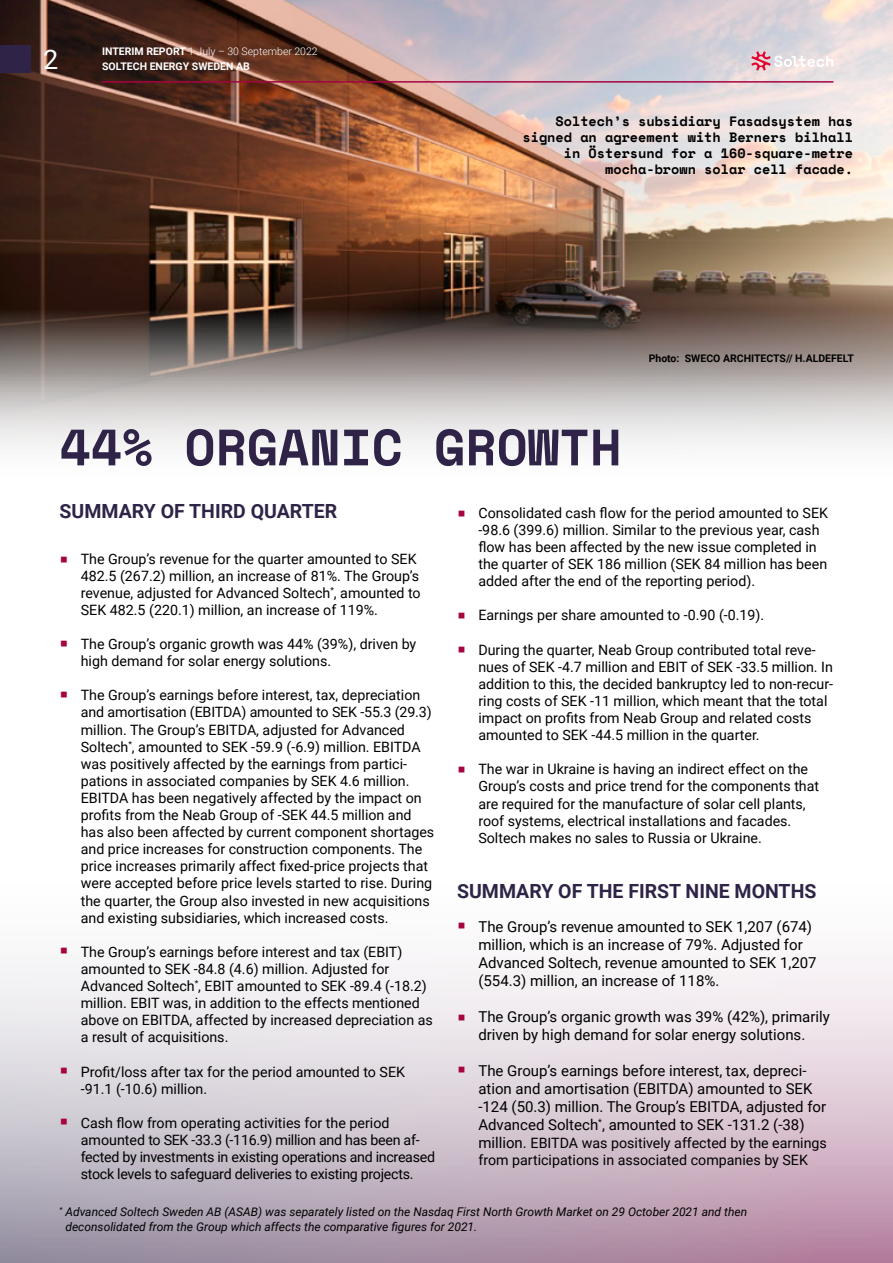
<style>
.page{position:relative;width:893px;height:1263px;background:#fff}
.page>*{position:absolute;margin:0;border:0;box-sizing:border-box;transform-origin:0 0}
.t1{font:700 51px "Space Mono";color:#2f2448}
.t2{font:27px "Roboto";color:#fff}
.t3{font:900 25.5px/51px "Arial";color:#a60441}
.t4{font:700 19.5px "Roboto";color:#2f2448}
.t5{font:15px/18px "Roboto";color:#000}
.t6{font:14.25px/17.1px "Roboto";color:#000}
.t7{font:14.25px/17.1px "Roboto";letter-spacing:-.02em;color:#000}
.t8{font:700 13.5px/16.2px "Space Mono";color:#000;text-align:right}
.t9{font:italic 12px/14.4px "Roboto";color:#000}
.t10{font:700 10.5px/15px "Roboto";color:#fff}
.t11{font:700 10.5px "Roboto";color:#000}
.s1{font-weight:300}
.s2{font-size:15px}
</style>
<div class="page">
<svg style="left:0;top:959px;width:893px;height:304px;background:#d4c7d2"></svg>
<img style="left:0;top:0;width:893px;height:447px">
<div style="left:0;top:45px;width:30px;height:28px;background:#2f2448"></div>
<hr style="left:102px;top:81px;width:731px;height:2px;background:#a60441">
<svg style="left:751px;top:51px;width:82px;height:20px"></svg>
<h2 class="t2" style="left:43px;top:41px;width:17px">2</h2>
<p class="t10" style="left:102px;top:44px;width:217px">INTERIM REPORT <span class="s1">1 July – 30 September 2022<br></span>SOLTECH ENERGY SWEDEN AB</p>
<p class="t8" style="left:522px;top:112px;width:332px">Soltech’s subsidiary Fasadsystem has signed an agreement with Berners bilhall in Östersund for a 160-square-metre mocha-brown solar cell facade.</p>
<p class="t11" style="left:649px;top:351px;width:207px">Photo: SWECO ARCHITECTS// H.ALDEFELT</p>
<h1 class="t1" style="left:60px;top:408px;width:563px">44% ORGANIC GROWTH</h1>
<h3 class="t4" style="left:60px;top:497px;width:279px">SUMMARY OF THIRD QUARTER</h3>
<h3 class="t3" style="left:60px;top:532px;width:11px">▪</h3>
<p class="t6" style="left:81px;top:549px;width:341px">The Group’s revenue for the quarter amounted to SEK 482.5 (267.2) million, an increase of 81%. The Group’s revenue, adjusted for Advanced Soltech<sup>*</sup>, amounted to SEK 482.5 (220.1) million, an increase of 119%.</p>
<p class="t6" style="left:81px;top:635px;width:337px">The Group’s organic growth was 44% (39%), driven by high demand for solar energy solutions.</p>
<p class="t6" style="left:81px;top:686px;width:355px">The Group’s earnings before interest, tax, depreciation and amortisation (EBITDA) amounted to SEK -55.3 (29.3) million. The Group’s EBITDA, adjusted for Advanced Soltech<sup>*</sup>, amounted to SEK -59.9 (-6.9) million. EBITDA was positively affected by the earnings from partici&shy;pations in associated companies by SEK 4.6 million.<br>EBITDA has been negatively affected by the impact on profits from the Neab Group of -SEK 44.5 million and has also been affected by current component shortages and price increases for construction components. The price increases primarily affect fixed-price projects that were accepted before price levels started to rise. During the quarter, the Group also invested in new acquisitions and existing subsidiaries, which increased costs.</p>
<p class="t6" style="left:81px;top:943px;width:354px">The Group’s earnings before interest and tax (EBIT) amounted to SEK -84.8 (4.6) million. Adjusted for Advanced Soltech<sup>*</sup>, EBIT amounted to SEK -89.4 (-18.2) million. EBIT was, in addition to the effects mentioned above on EBITDA, affected by increased depreciation as a result of acquisitions.</p>
<p class="t6" style="left:81px;top:1062px;width:326px">Profit/loss after tax for the period amounted to SEK -91.1 (-10.6) million.</p>
<p class="t7" style="left:81px;top:1114px;width:356px">Cash flow from operating activities for the period amounted to SEK -33.3 (-116.9) million and has been af&shy;fected by investments in existing operations and increased stock levels to safeguard deliveries to existing projects.</p>
<h3 class="t3" style="left:60px;top:616px;width:11px">▪ ▪</h3>
<h3 class="t3" style="left:60px;top:924px;width:11px">▪</h3>
<h3 class="t3" style="left:60px;top:1044px;width:11px">▪ ▪</h3>
<h3 class="t3" style="left:457px;top:486px;width:11px">▪</h3>
<h3 class="t3" style="left:457px;top:596px;width:11px;line-height:34.5px">▪ ▪</h3>
<h3 class="t3" style="left:457px;top:743px;width:11px">▪</h3>
<p class="t6" style="left:478px;top:504px;width:351px">Consolidated cash flow for the period amounted to SEK -98.6 (399.6) million. Similar to the previous year, cash flow has been affected by the new issue completed in the quarter of SEK 186 million (SEK 84 million has been added after the end of the reporting period).</p>
<p class="t6" style="left:478px;top:606px;width:287px">Earnings per share amounted to -0.90 (-0.19).</p>
<p class="t6" style="left:478px;top:640px;width:356px">During the quarter, Neab Group contributed total reve&shy;nues of SEK -4.7 million and EBIT of SEK -33.5 million. In addition to this, the decided bankruptcy led to non-recur&shy;ring costs of SEK -11 million, which meant that the total impact on profits from Neab Group and related costs amounted to SEK -44.5 million in the quarter.</p>
<p class="t6" style="left:478px;top:760px;width:342px">The war in Ukraine is having an indirect effect on the Group’s costs and price trend for the components that are required for the manufacture of solar cell plants, roof systems, electrical installations and facades.<br>Soltech makes no sales to Russia or Ukraine.</p>
<h3 class="t4" style="left:457px;top:878px;width:361px">SUMMARY OF THE FIRST NINE MONTHS</h3>
<h3 class="t3" style="left:457px;top:899px;width:11px">▪</h3>
<h3 class="t3" style="left:457px;top:989px;width:11px;line-height:52.5px">▪ ▪</h3>
<p class="t5" style="left:478px;top:917px;width:340px">The Group’s revenue amounted to SEK 1,207 (674) million, which is an increase of 79%. Adjusted for Advanced Soltech, revenue amounted to SEK 1,207 (554.3) million, an increase of 118%.</p>
<p class="t5" style="left:478px;top:1007px;width:353px">The Group’s organic growth was 39% (42%), primarily driven by high demand for solar energy solutions.</p>
<p class="t5" style="left:478px;top:1061px;width:349px">The Group’s earnings before interest, tax, depreci&shy;ation and amortisation (EBITDA) amounted to SEK -124 (50.3) million. The Group’s EBITDA, adjusted for Advanced Soltech<sup>*</sup>, amounted to SEK -131.2 (-38)</p>
<p class="t6" style="left:478px;top:1134px;width:350px"><span class="s2">million.</span> EBITDA was positively affected by the earnings from participations in associated companies by SEK</p>
<p class="t9" style="left:65px;top:1204px;width:683px;text-indent:-6px"><sup>*</sup> Advanced Soltech Sweden AB (ASAB) was separately listed on the Nasdaq First North Growth Market on 29 October 2021 and then deconsolidated from the Group which affects the comparative figures for 2021.</p>
</div>
